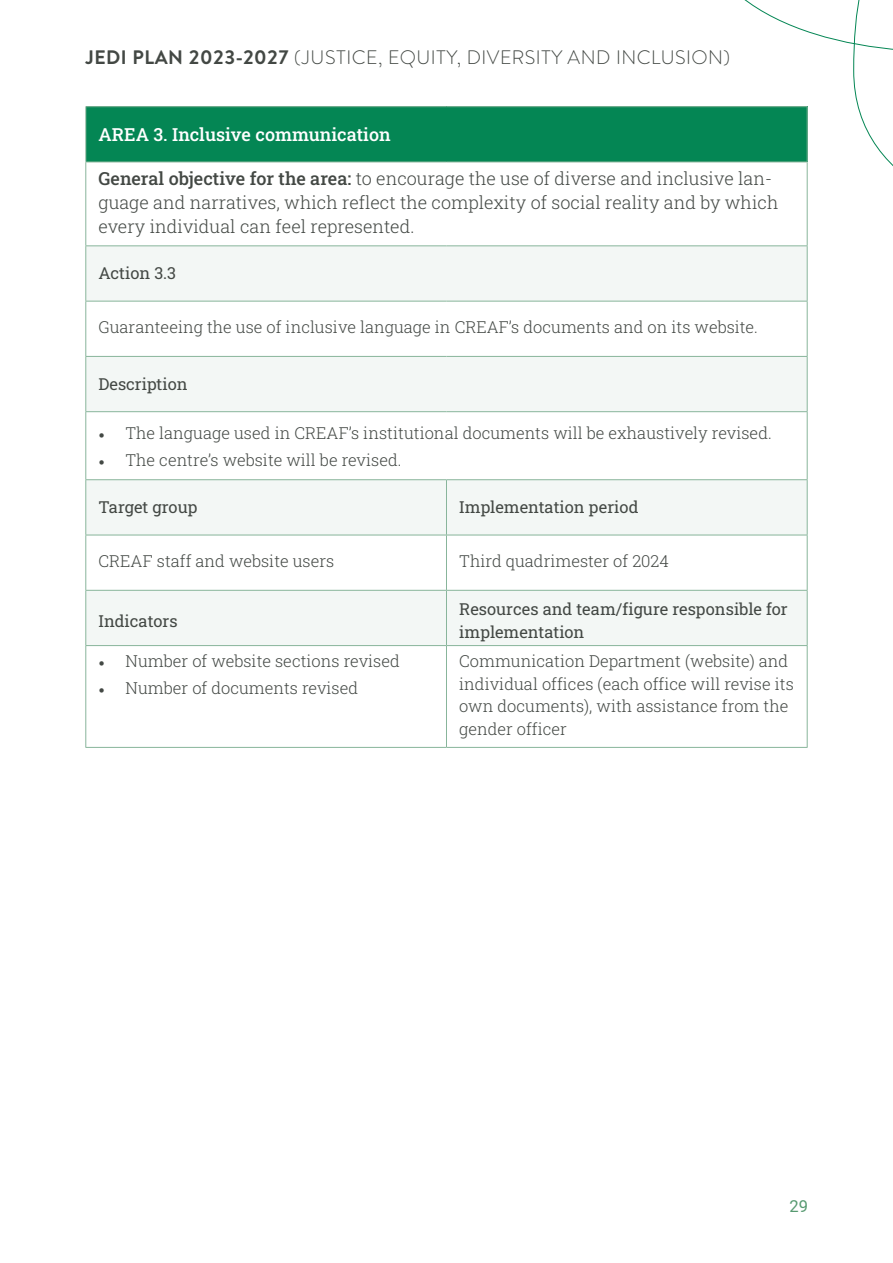
<style>
.page{position:relative;width:893px;height:1263px;background:#fff}
.page>*{position:absolute;margin:0;border:0;box-sizing:border-box;transform-origin:0 0}
.t1{font:300 19.5px "Brandon Text";letter-spacing:.025em;color:#434844}
.t2{font:300 18px/24px "Roboto Slab";color:#434844}
.t3{font:500 18px "Roboto Slab";color:#fff}
.t4{font:300 16.5px/22.5px "Roboto Slab";color:#434844}
.t5{font:16.5px/22.5px "Roboto Slab";color:#434844}
.t6{font:16.5px "Roboto";color:#579a71}
.s1{font-weight:700}
.s2{font-weight:500}
.s3{font-family:"Minion Pro";font-weight:400}
</style>
<div class="page">
<svg style="left:744px;top:0;width:149px;height:232px"></svg>
<div style="left:86px;top:107px;width:721px;height:55px;background:#048654"></div>
<svg style="left:86px;top:246px;width:721px;height:399px;fill:#f3f7f5"></svg>
<hr style="left:85px;top:106px;width:361px;height:1px;background:#88b59b">
<hr style="left:85px;top:107px;width:1px;height:55px;background:#88b59b">
<hr style="left:446px;top:106px;width:361px;height:1px;background:#88b59b">
<hr style="left:807px;top:107px;width:1px;height:55px;background:#88b59b">
<hr style="left:85px;top:162px;width:361px;height:1px;background:#88b59b">
<hr style="left:85px;top:162px;width:1px;height:83px;background:#88b59b">
<hr style="left:446px;top:162px;width:361px;height:1px;background:#88b59b">
<hr style="left:807px;top:162px;width:1px;height:83px;background:#88b59b">
<hr style="left:85px;top:245px;width:361px;height:1px;background:#88b59b">
<hr style="left:85px;top:246px;width:1px;height:55px;background:#88b59b">
<hr style="left:446px;top:245px;width:361px;height:1px;background:#88b59b">
<hr style="left:807px;top:246px;width:1px;height:55px;background:#88b59b">
<hr style="left:85px;top:301px;width:361px;height:1px;background:#88b59b">
<hr style="left:85px;top:301px;width:1px;height:55px;background:#88b59b">
<hr style="left:446px;top:301px;width:361px;height:1px;background:#88b59b">
<hr style="left:807px;top:301px;width:1px;height:55px;background:#88b59b">
<hr style="left:85px;top:356px;width:361px;height:1px;background:#88b59b">
<hr style="left:85px;top:357px;width:1px;height:54px;background:#88b59b">
<hr style="left:446px;top:356px;width:361px;height:1px;background:#88b59b">
<hr style="left:807px;top:357px;width:1px;height:54px;background:#88b59b">
<hr style="left:85px;top:411px;width:361px;height:1px;background:#88b59b">
<hr style="left:85px;top:412px;width:1px;height:67px;background:#88b59b">
<hr style="left:446px;top:411px;width:361px;height:1px;background:#88b59b">
<hr style="left:807px;top:412px;width:1px;height:67px;background:#88b59b">
<hr style="left:85px;top:479px;width:361px;height:1px;background:#88b59b">
<hr style="left:85px;top:480px;width:1px;height:55px;background:#88b59b">
<hr style="left:446px;top:479px;width:361px;height:1px;background:#88b59b">
<hr style="left:446px;top:480px;width:1px;height:55px;background:#88b59b">
<hr style="left:807px;top:480px;width:1px;height:55px;background:#88b59b">
<hr style="left:85px;top:535px;width:361px;height:1px;background:#88b59b">
<hr style="left:85px;top:535px;width:1px;height:55px;background:#88b59b">
<hr style="left:446px;top:535px;width:361px;height:1px;background:#88b59b">
<hr style="left:446px;top:535px;width:1px;height:55px;background:#88b59b">
<hr style="left:807px;top:535px;width:1px;height:55px;background:#88b59b">
<hr style="left:85px;top:590px;width:361px;height:1px;background:#88b59b">
<hr style="left:85px;top:591px;width:1px;height:54px;background:#88b59b">
<hr style="left:446px;top:590px;width:361px;height:1px;background:#88b59b">
<hr style="left:446px;top:591px;width:1px;height:54px;background:#88b59b">
<hr style="left:807px;top:591px;width:1px;height:54px;background:#88b59b">
<hr style="left:85px;top:645px;width:361px;height:1px;background:#88b59b">
<hr style="left:85px;top:646px;width:1px;height:101px;background:#88b59b">
<hr style="left:446px;top:645px;width:361px;height:1px;background:#88b59b">
<hr style="left:446px;top:646px;width:1px;height:101px;background:#88b59b">
<hr style="left:807px;top:646px;width:1px;height:101px;background:#88b59b">
<hr style="left:85px;top:747px;width:361px;height:1px;background:#88b59b">
<hr style="left:446px;top:747px;width:361px;height:1px;background:#88b59b">
<p class="t1" style="left:85px;top:44px;width:647px"><span class="s1">JEDI PLAN 2023-2027</span> (JUSTICE, EQUITY, DIVERSITY AND INCLUSION)</p>
<p class="t3" style="left:99px;top:122px;width:294px">AREA 3. Inclusive communication</p>
<p class="t2" style="left:99px;top:166px;width:681px"><span class="s2">General objective for the area:</span> to encourage the use of diverse and inclusive lan&shy;guage and narratives, which reflect the complexity of social reality and by which every individual can feel represented.</p>
<p class="t5" style="left:99px;top:262px;width:79px">Action 3.3</p>
<p class="t4" style="left:99px;top:315px;width:661px">Guaranteeing the use of inclusive language in CREAF’s documents and on its website.</p>
<p class="t5" style="left:99px;top:372px;width:91px">Description</p>
<p class="t4" style="left:99px;top:421px;width:675px"><span class="s3">•</span> The language used in CREAF’s institutional documents will be exhaustively revised.</p>
<p class="t4" style="left:99px;top:448px;width:305px"><span class="s3">•</span> The centre’s website will be revised.</p>
<p class="t5" style="left:99px;top:495px;width:100px">Target group</p>
<p class="t5" style="left:459px;top:495px;width:181px">Implementation period</p>
<p class="t4" style="left:99px;top:549px;width:237px">CREAF staff and website users</p>
<p class="t4" style="left:459px;top:549px;width:211px">Third quadrimester of 2024</p>
<p class="t5" style="left:99px;top:609px;width:81px">Indicators</p>
<p class="t5" style="left:459px;top:598px;width:330px">Resources and team/figure responsible for implementation</p>
<p class="t4" style="left:99px;top:649px;width:303px"><span class="s3">•</span> Number of website sections revised</p>
<p class="t4" style="left:99px;top:676px;width:261px"><span class="s3">•</span> Number of documents revised</p>
<p class="t4" style="left:459px;top:649px;width:336px">Communication Department (website) and individual offices (each office will revise its own documents), with assistance from the gender officer</p>
<p class="t6" style="left:789px;top:1194px;width:20px">29</p>
</div>
